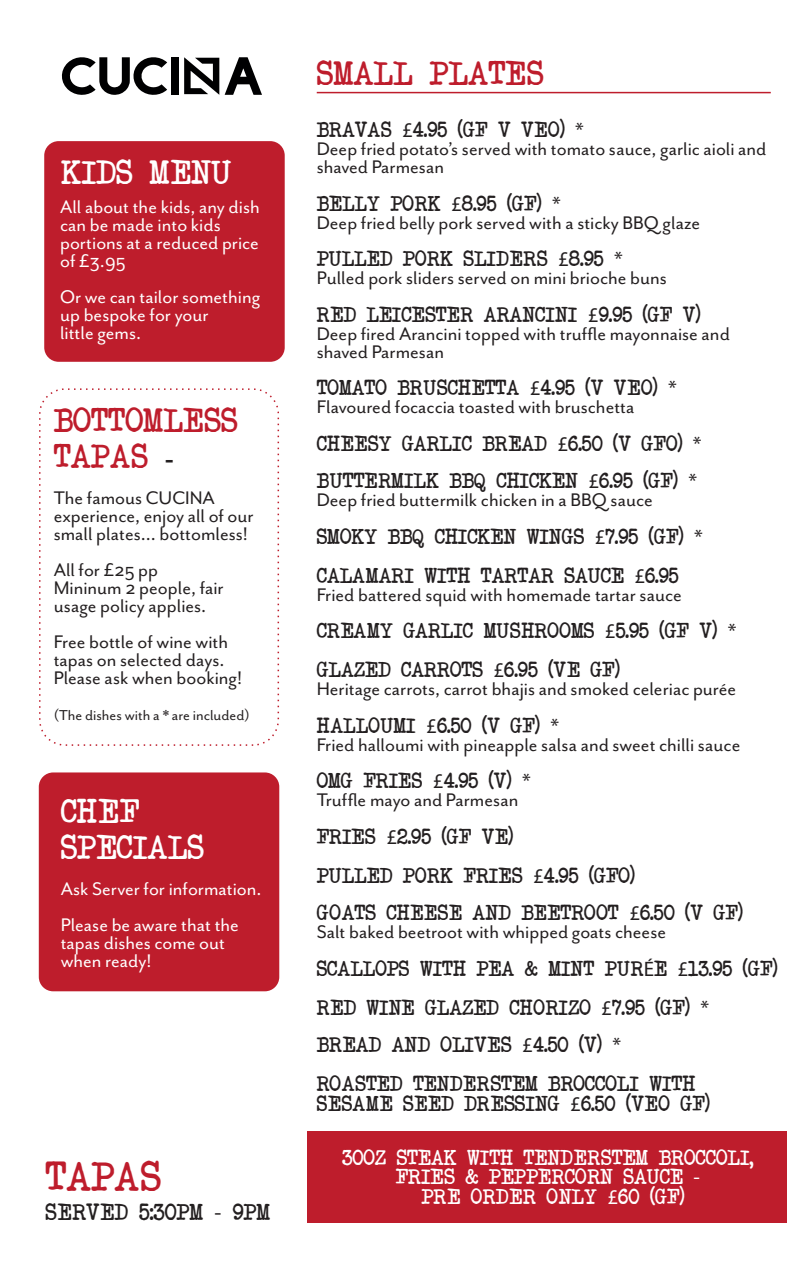
<style>
.page{position:relative;width:808px;height:1263px;background:#fff}
.page>*{position:absolute;margin:0;border:0;box-sizing:border-box;transform-origin:0 0}
.t1{font:40.5px "Another Typewriter";color:#be1d2c}
.t2{font:33px/36px "Another Typewriter";color:#be1d2c}
.t3{font:33px/36px "Another Typewriter";color:#fff}
.t4{font:22.5px "Another Typewriter";color:#231f20}
.t5{font:21px/18px "Mr Eaves San OT";color:#231f20}
.t6{font:21px/38.5px "Another Typewriter";color:#231f20}
.t7{font:21px/18px "Mr Eaves San OT";color:#fff}
.t8{font:21px/19.5px "Another Typewriter";color:#fff;text-align:center}
.t9{font:21px "Another Typewriter";letter-spacing:.04em;color:#231f20}
.t10{font:16.5px "Mr Eaves San OT";color:#231f20}
.s1{font-family:"Mr Eaves San OT";font-weight:700;color:#231f20}
.s2{font-family:"Myriad Pro"}
</style>
<div class="page">
<div style="left:307px;top:1131px;width:479px;height:92px;background:#be1d2c"></div>
<div style="left:39px;top:772px;width:240px;height:219px;background:#be1d2c;border-radius:14px"></div>
<div style="left:39px;top:388px;width:240px;height:358px;border:2px dashed #be1d2c;border-radius:25px"></div>
<hr style="left:317px;top:92px;width:454px;height:1px;background:#be1d2c">
<svg style="left:184px;top:57px;width:35px;height:38px"></svg>
<svg style="left:225px;top:57px;width:37px;height:38px"></svg>
<svg style="left:61px;top:57px;width:106px;height:38px"></svg>
<div style="left:171px;top:57px;width:8px;height:38px;background:#000001"></div>
<div style="left:44px;top:141px;width:241px;height:221px;background:#be1d2c;border-radius:14px"></div>
<h2 class="t3" style="left:61px;top:152px;width:172px">KIDS MENU</h2>
<p class="t7" style="left:60px;top:198px;width:201px">All about the kids, any dish can be made into kids portions at a reduced price of £3.95</p>
<p class="t7" style="left:60px;top:288px;width:202px">Or we can tailor something up bespoke for your<br>little gems.</p>
<h2 class="t2" style="left:54px;top:400px;width:186px">BOTTOMLESS<br>TAPAS <span class="s1">-</span></h2>
<p class="t5" style="left:54px;top:488px;width:201px">The famous CUCINA experience, enjoy all of our small plates... bottomless!</p>
<p class="t5" style="left:54px;top:560px;width:172px">All for £25 pp<br>Mininum 2 people, fair usage policy applies.</p>
<p class="t5" style="left:54px;top:632px;width:190px">Free bottle of wine with tapas on selected days.<br>Please ask when booking!</p>
<p class="t10" style="left:54px;top:705px;width:198px">(The dishes with a * are included)</p>
<h2 class="t3" style="left:61px;top:792px;width:145px">CHEF<br>SPECIALS</h2>
<p class="t7" style="left:61px;top:871px;width:202px;line-height:36px">Ask Server for information.<br>Please be aware that the</p>
<p class="t7" style="left:61px;top:934px;width:166px">tapas dishes come out when ready!</p>
<h1 class="t1" style="left:45px;top:1151px;width:117px">TAPAS</h1>
<p class="t4" style="left:45px;top:1197px;width:226px">SERVED 5:30PM <span class="s2">-</span> 9PM</p>
<h2 class="t2" style="left:317px;top:54px;width:228px">SMALL PLATES</h2>
<p class="t6" style="left:317px;top:109px;width:269px">BRAVAS <span class="s2">£</span>4.95 (GF V VEO) <span class="s2">*</span></p>
<p class="t5" style="left:317px;top:140px;width:451px">Deep fried potato’s served with tomato sauce, garlic aioli and shaved Parmesan</p>
<p class="t6" style="left:317px;top:183px;width:246px">BELLY PORK <span class="s2">£</span>8.95 (GF) <span class="s2">*</span></p>
<p class="t5" style="left:317px;top:213px;width:385px">Deep fried belly pork served with a sticky BBQ glaze</p>
<p class="t6" style="left:317px;top:238px;width:308px">PULLED PORK SLIDERS <span class="s2">£</span>8.95 <span class="s2">*</span></p>
<p class="t5" style="left:317px;top:269px;width:352px">Pulled pork sliders served on mini brioche buns</p>
<p class="t6" style="left:317px;top:294px;width:385px">RED LEICESTER ARANCINI <span class="s2">£</span>9.95 (GF V)</p>
<p class="t5" style="left:317px;top:324px;width:415px">Deep fired Arancini topped with truffle mayonnaise and shaved Parmesan</p>
<p class="t6" style="left:317px;top:367px;width:361px">TOMATO BRUSCHETTA <span class="s2">£</span>4.95 (V VEO) <span class="s2">*</span></p>
<p class="t5" style="left:317px;top:398px;width:319px">Flavoured focaccia toasted with bruschetta</p>
<p class="t6" style="left:317px;top:423px;width:386px;line-height:37.5px">CHEESY GARLIC BREAD <span class="s2">£</span>6.50 (V GFO) <span class="s2">*<br></span>BUTTERMILK BBQ CHICKEN <span class="s2">£</span>6.95 (GF) <span class="s2">*</span></p>
<p class="t5" style="left:317px;top:491px;width:338px">Deep fried buttermilk chicken in a BBQ sauce</p>
<p class="t6" style="left:317px;top:516px;width:388px;line-height:39px">SMOKY BBQ CHICKEN WINGS <span class="s2">£</span>7.95 (GF) <span class="s2">*<br></span>CALAMARI WITH TARTAR SAUCE <span class="s2">£</span>6.95</p>
<p class="t5" style="left:317px;top:585px;width:367px">Fried battered squid with homemade tartar sauce</p>
<p class="t6" style="left:317px;top:610px;width:421px;line-height:39px">CREAMY GARLIC MUSHROOMS <span class="s2">£</span>5.95 (GF V) <span class="s2">*<br></span>GLAZED CARROTS <span class="s2">£</span>6.95 (VE GF)</p>
<p class="t5" style="left:317px;top:680px;width:421px">Heritage carrots, carrot bhajis and smoked celeriac purée</p>
<p class="t6" style="left:317px;top:705px;width:244px">HALLOUMI <span class="s2">£</span>6.50 (V GF) <span class="s2">*</span></p>
<p class="t5" style="left:317px;top:735px;width:425px">Fried halloumi with pineapple salsa and sweet chilli sauce</p>
<p class="t6" style="left:317px;top:760px;width:216px">OMG FRIES <span class="s2">£</span>4.95 (V) <span class="s2">*</span></p>
<p class="t5" style="left:317px;top:791px;width:203px">Truffle mayo and Parmesan</p>
<p class="t6" style="left:317px;top:816px;width:428px">FRIES <span class="s2">£</span>2.95 (GF VE)<br>PULLED PORK FRIES <span class="s2">£</span>4.95 (GFO)<br>GOATS CHEESE AND BEETROOT <span class="s2">£</span>6.50 (V GF)</p>
<p class="t5" style="left:317px;top:923px;width:351px">Salt baked beetroot with whipped goats cheese</p>
<p class="t6" style="left:317px;top:948px;width:462px">SCALLOPS WITH PEA &amp; MINT PUR<span class="s2">É</span>E <span class="s2">£</span>13.95 (GF)<br>RED WINE GLAZED CHORIZO <span class="s2">£</span>7.95 (GF) <span class="s2">* </span>BREAD AND OLIVES <span class="s2">£</span>4.50 (V) <span class="s2">*<br></span>ROASTED TENDERSTEM BROCCOLI WITH</p>
<p class="t9" style="left:317px;top:1089px;width:395px">SESAME SEED DRESSING <span class="s2">£</span>6.50 (VEO GF)</p>
<p class="t8" style="left:342px;top:1147px;width:413px">30OZ STEAK WITH TENDERSTEM BROCCOLI,<br>FRIES &amp; PEPPERCORN SAUCE <span class="s2">-<br></span>PRE ORDER ONLY <span class="s2">£</span>60 (GF)</p>
</div>
